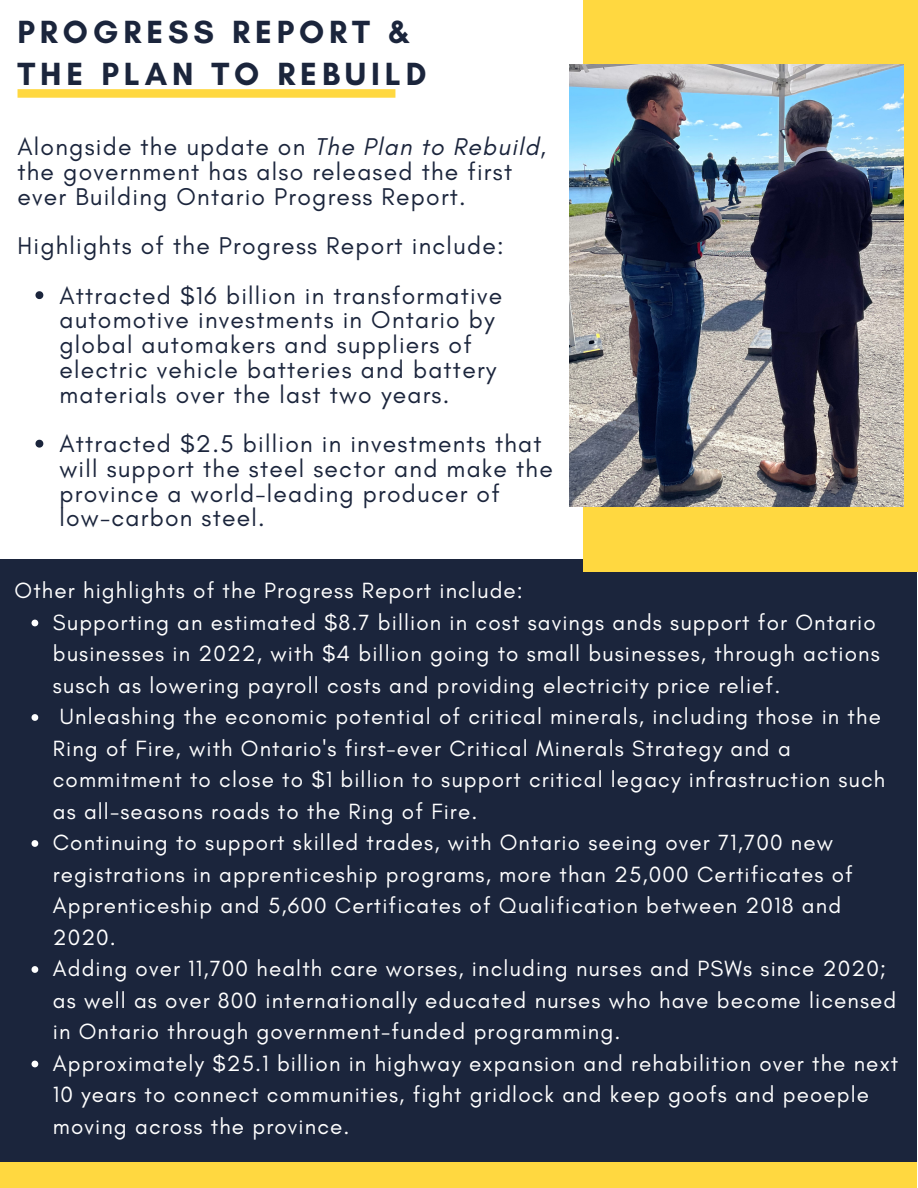
<style>
.page{position:relative;width:918px;height:1188px;background:#fff}
.page>*{position:absolute;margin:0;border:0;box-sizing:border-box;transform-origin:0 0}
.t1{font:700 32.7px/41.2px "Glacial Indifference";letter-spacing:.15em;color:#1b253c}
.t2{font:24.75px/24.8px "Glacial Indifference";letter-spacing:.05em;color:#1b253c}
.t3{font:22.5px "Glacial Indifference";letter-spacing:.05em;color:#fff}
.s1{font-style:italic}
</style>
<div class="page">
<div style="left:0;top:560px;width:916px;height:602px;background:#1b253c"></div>
<div style="left:584px;top:0;width:334px;height:572px;background:#ffd840"></div>
<img style="left:569px;top:65px;width:335px;height:442px">
<div style="left:0;top:1162px;width:917px;height:26px;background:#ffd840"></div>
<svg style="left:35px;top:291px;width:8px;height:8px"></svg>
<svg style="left:35px;top:440px;width:8px;height:8px"></svg>
<svg style="left:18px;top:89px;width:377px;height:9px"></svg>
<svg style="left:32px;top:620px;width:6px;height:6px"></svg>
<svg style="left:32px;top:714px;width:6px;height:7px"></svg>
<svg style="left:32px;top:840px;width:6px;height:7px"></svg>
<svg style="left:32px;top:966px;width:6px;height:7px"></svg>
<svg style="left:32px;top:1061px;width:6px;height:6px"></svg>
<h1 class="t1" style="left:17px;top:11px;width:411px">PROGRESS REPORT &amp;<br>THE PLAN TO REBUILD</h1>
<p class="t2" style="left:17px;top:134px;width:530px">Alongside the update on <span class="s1">The Plan to Rebuild, </span>the government has also released the first ever Building Ontario Progress Report.</p>
<p class="t2" style="left:17px;top:233px;width:488px">Highlights of the Progress Report include:</p>
<p class="t2" style="left:59px;top:283px;width:444px">Attracted $16 billion in transformative automotive investments in Ontario by global automakers and suppliers of electric vehicle batteries and battery materials over the last two years.</p>
<p class="t2" style="left:59px;top:431px;width:495px">Attracted $2.5 billion in investments that will support the steel sector and make the province a world-leading producer of low-carbon steel.</p>
<p class="t3" style="left:15px;top:577px;width:510px">Other highlights of the Progress Report include:</p>
<p class="t3" style="left:53px;top:608px;width:825px">Supporting an estimated $8.7 billion in cost savings ands support for Ontario</p>
<p class="t3" style="left:53px;top:640px;width:828px">businesses in 2022, with $4 billion going to small businesses, through actions</p>
<p class="t3" style="left:53px;top:671px;width:729px">susch as lowering payroll costs and providing electricity price relief.</p>
<p class="t3" style="left:60px;top:703px;width:822px">Unleashing the economic potential of critical minerals, including those in the</p>
<p class="t3" style="left:53px;top:734px;width:740px">Ring of Fire, with Ontario's first-ever Critical Minerals Strategy and a</p>
<p class="t3" style="left:53px;top:766px;width:834px">commitment to close to $1 billion to support critical legacy infrastruction such</p>
<p class="t3" style="left:53px;top:797px;width:426px">as all-seasons roads to the Ring of Fire.</p>
<p class="t3" style="left:53px;top:829px;width:782px">Continuing to support skilled trades, with Ontario seeing over 71,700 new</p>
<p class="t3" style="left:53px;top:860px;width:802px">registrations in apprenticeship programs, more than 25,000 Certificates of</p>
<p class="t3" style="left:53px;top:892px;width:790px">Apprenticeship and 5,600 Certificates of Qualification between 2018 and</p>
<p class="t3" style="left:53px;top:923px;width:65px">2020.</p>
<p class="t3" style="left:53px;top:955px;width:835px">Adding over 11,700 health care worses, including nurses and PSWs since 2020;</p>
<p class="t3" style="left:53px;top:986px;width:845px">as well as over 800 internationally educated nurses who have become licensed</p>
<p class="t3" style="left:53px;top:1018px;width:569px">in Ontario through government-funded programming.</p>
<p class="t3" style="left:53px;top:1049px;width:847px">Approximately $25.1 billion in highway expansion and rehabilition over the next</p>
<p class="t3" style="left:53px;top:1081px;width:818px">10 years to connect communities, fight gridlock and keep goofs and peoeple</p>
<p class="t3" style="left:53px;top:1112px;width:298px">moving across the province.</p>
</div>
